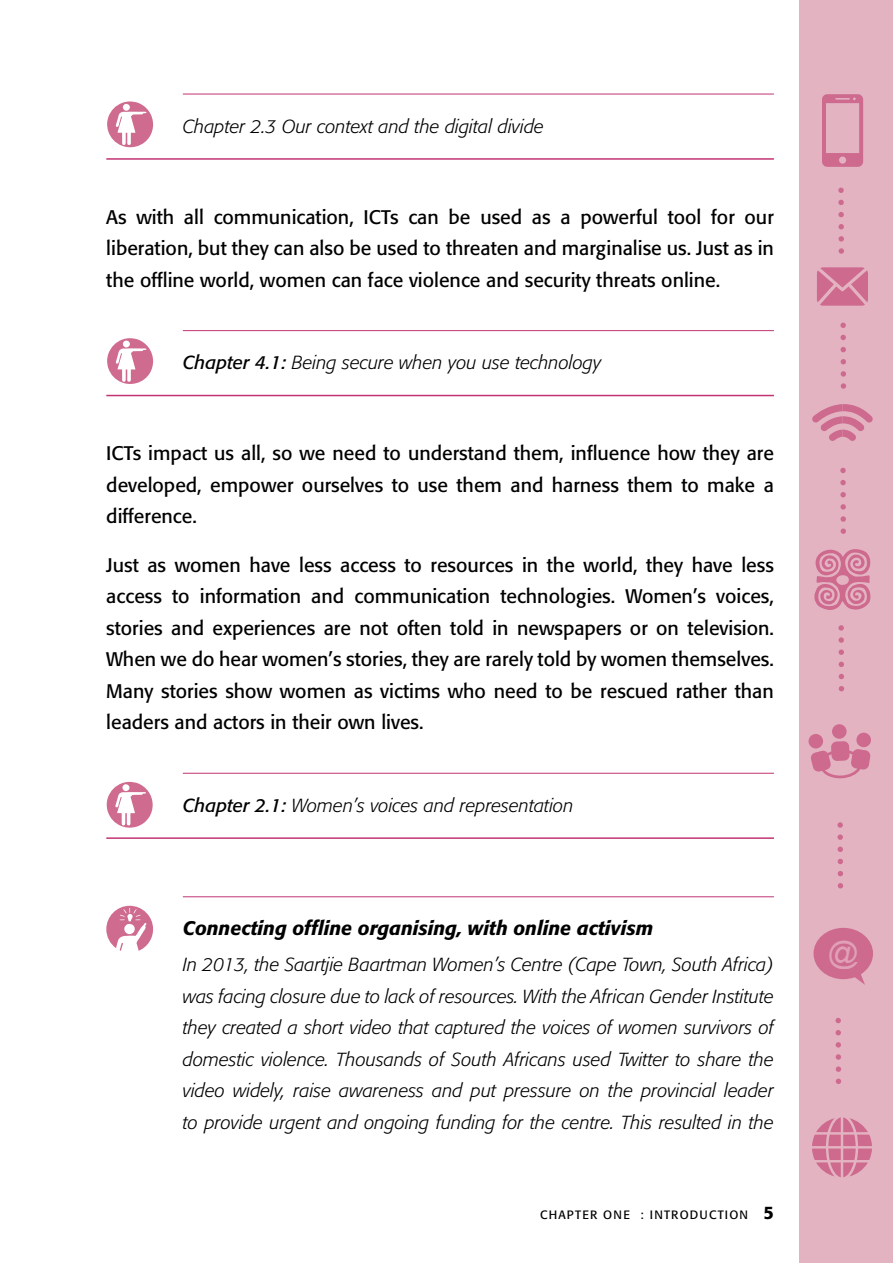
<style>
.page{position:relative;width:893px;height:1263px;background:#fff}
.page>*{position:absolute;margin:0;border:0;box-sizing:border-box;transform-origin:0 0}
.t1{font:30.45px "Arial";color:#fff}
.t2{font:19.5px/31.5px "Formata";color:#000;text-align:justify}
.t3{font:italic 500 19.5px "Formata";color:#000}
.t4{font:italic 300 18.75px/31.5px "Formata";color:#000;text-align:justify}
.t5{font:12px "Formata";letter-spacing:.1em;color:#000}
.s1{font-weight:400}
.s2{font-weight:500;font-size:18px}
</style>
<div class="page">
<div style="left:799px;top:0;width:94px;height:1263px;background:#e3b3c2"></div>
<svg style="left:822px;top:94px;width:41px;height:73px"></svg>
<svg style="left:817px;top:267px;width:51px;height:39px"></svg>
<svg style="left:812px;top:404px;width:61px;height:37px"></svg>
<div style="left:832px;top:724px;width:15px;height:15px;background:#ce6a8e;border-radius:50%"></div>
<div style="left:808px;top:734px;width:15px;height:15px;background:#ce6a8e;border-radius:50%"></div>
<svg style="left:810px;top:741px;width:61px;height:37px"></svg>
<div style="left:856px;top:732px;width:15px;height:15px;background:#ce6a8e;border-radius:50%"></div>
<svg style="left:813px;top:928px;width:60px;height:57px"></svg>
<svg style="left:812px;top:1117px;width:60px;height:60px"></svg>
<svg style="left:838px;top:188px;width:6px;height:5px"></svg>
<svg style="left:838px;top:200px;width:6px;height:5px"></svg>
<svg style="left:838px;top:212px;width:6px;height:5px"></svg>
<svg style="left:838px;top:224px;width:6px;height:5px"></svg>
<svg style="left:838px;top:236px;width:6px;height:6px"></svg>
<svg style="left:839px;top:248px;width:5px;height:6px"></svg>
<svg style="left:840px;top:323px;width:6px;height:5px"></svg>
<svg style="left:840px;top:335px;width:6px;height:5px"></svg>
<svg style="left:840px;top:347px;width:6px;height:5px"></svg>
<svg style="left:841px;top:359px;width:5px;height:5px"></svg>
<svg style="left:841px;top:371px;width:5px;height:6px"></svg>
<svg style="left:841px;top:383px;width:5px;height:6px"></svg>
<svg style="left:840px;top:468px;width:6px;height:5px"></svg>
<svg style="left:840px;top:480px;width:6px;height:5px"></svg>
<svg style="left:840px;top:492px;width:6px;height:5px"></svg>
<svg style="left:840px;top:504px;width:6px;height:6px"></svg>
<svg style="left:840px;top:516px;width:6px;height:6px"></svg>
<svg style="left:841px;top:528px;width:5px;height:6px"></svg>
<svg style="left:838px;top:625px;width:6px;height:6px"></svg>
<svg style="left:838px;top:637px;width:6px;height:6px"></svg>
<svg style="left:839px;top:649px;width:5px;height:6px"></svg>
<svg style="left:839px;top:662px;width:5px;height:5px"></svg>
<svg style="left:839px;top:674px;width:5px;height:5px"></svg>
<svg style="left:839px;top:686px;width:5px;height:5px"></svg>
<svg style="left:837px;top:822px;width:6px;height:6px"></svg>
<svg style="left:837px;top:834px;width:6px;height:6px"></svg>
<svg style="left:838px;top:847px;width:5px;height:5px"></svg>
<svg style="left:838px;top:859px;width:5px;height:5px"></svg>
<svg style="left:838px;top:871px;width:5px;height:5px"></svg>
<svg style="left:838px;top:883px;width:5px;height:5px"></svg>
<svg style="left:835px;top:1018px;width:6px;height:5px"></svg>
<svg style="left:835px;top:1030px;width:6px;height:5px"></svg>
<svg style="left:836px;top:1042px;width:5px;height:5px"></svg>
<svg style="left:836px;top:1054px;width:5px;height:6px"></svg>
<svg style="left:836px;top:1066px;width:5px;height:6px"></svg>
<svg style="left:836px;top:1078px;width:5px;height:6px"></svg>
<svg style="left:814px;top:549px;width:57px;height:61px"></svg>
<hr style="left:183px;top:94px;width:591px;height:1px;background:#c23373">
<hr style="left:106px;top:158px;width:668px;height:2px;background:#c23373">
<hr style="left:183px;top:330px;width:591px;height:1px;background:#c23373">
<hr style="left:106px;top:395px;width:668px;height:1px;background:#c23373">
<hr style="left:183px;top:773px;width:591px;height:1px;background:#c23373">
<hr style="left:106px;top:837px;width:668px;height:2px;background:#c23373">
<hr style="left:183px;top:896px;width:591px;height:1px;background:#c23373">
<img style="left:106px;top:782px;width:47px;height:46px">
<img style="left:106px;top:906px;width:47px;height:45px">
<img style="left:107px;top:101px;width:46px;height:46px">
<img style="left:107px;top:338px;width:46px;height:46px">
<p class="t4" style="left:183px;top:110px;width:363px">Chapter 2.3 Our context and the digital divide</p>
<p class="t2" style="left:106px;top:201px;width:669px">As with all communication, ICTs can be used as a powerful tool for our liberation, but they can also be used to threaten and marginalise us. Just as in the offline world, women can face violence and security threats online.</p>
<p class="t4" style="left:183px;top:347px;width:420px"><span class="s1">Chapter 4.1:</span> Being secure when you use technology</p>
<p class="t2" style="left:106px;top:438px;width:669px">ICTs impact us all, so we need to understand them, influence how they are developed, empower ourselves to use them and harness them to make a difference.</p>
<p class="t2" style="left:106px;top:549px;width:669px">Just as women have less access to resources in the world, they have less access to information and communication technologies. Women’s voices, stories and experiences are not often told in newspapers or on television.<br>When we do hear women’s stories, they are rarely told by women themselves.<br>Many stories show women as victims who need to be rescued rather than leaders and actors in their own lives.</p>
<p class="t4" style="left:183px;top:790px;width:392px"><span class="s1">Chapter 2.1:</span> Women’s voices and representation</p>
<p class="t3" style="left:183px;top:916px;width:472px">Connecting offline organising, with online activism</p>
<p class="t4" style="left:183px;top:949px;width:593px">In 2013, the Saartjie Baartman Women’s Centre (Cape Town, South Africa) was facing closure due to lack of resources. With the African Gender Institute they created a short video that captured the voices of women survivors of domestic violence. Thousands of South Africans used Twitter to share the video widely, raise awareness and put pressure on the provincial leader to provide urgent and ongoing funding for the centre. This resulted in the</p>
<p class="t5" style="left:540px;top:1207px;width:10px">cha</p>
<p class="t5" style="left:567px;top:1207px;width:91px">pter on e : int</p>
<p class="t5" style="left:671px;top:1207px;width:37px">roducti</p>
<p class="t5" style="left:729px;top:1207px;width:46px">on <span class="s2">5</span></p>
<h1 class="t1" style="left:827px;top:932px;width:32px">@</h1>
</div>
